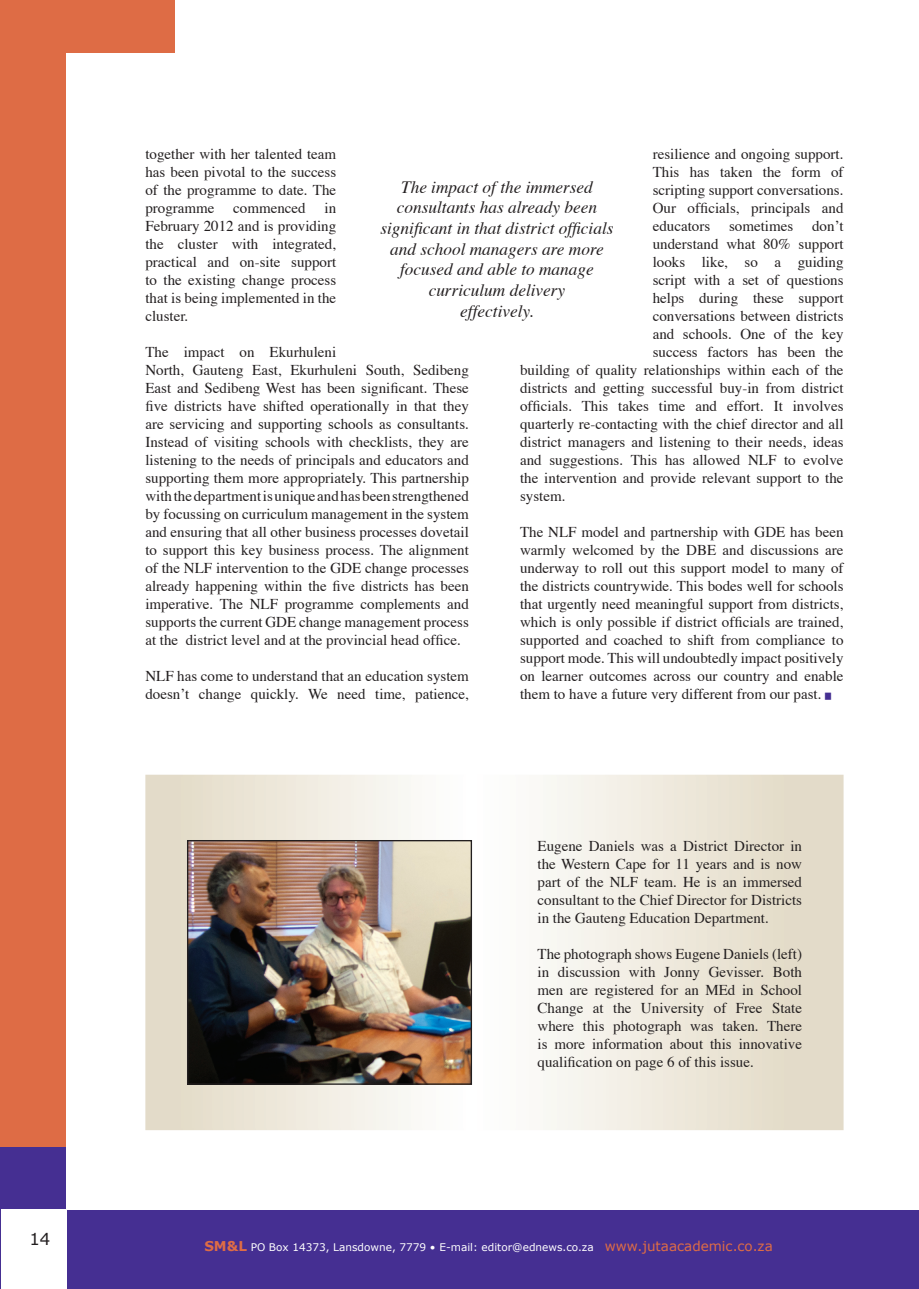
<style>
.page{position:relative;width:919px;height:1289px;background:#fff}
.page>*{position:absolute;margin:0;border:0;box-sizing:border-box;transform-origin:0 0}
.t1{font:italic 17.25px/20.7px "Times";color:#231f20;text-align:center}
.t2{font:16.5px "Verdana";color:#231f20}
.t3{font:15px/18px "Times";color:#231f20;text-align:justify}
.t4{font:10.5px "Verdana";color:#fff}
.t5{font:700 6px "Helvetica";color:#452f92}
.s1{font-weight:700;font-size:13.5px;color:#de6c45}
.s2{font-size:13.5px;color:#de6c45}
</style>
<div class="page">
<div style="left:0;top:0;width:174px;height:1288px;background:#de6c45"></div>
<div style="left:0;top:1147px;width:72px;height:141px;background:#452f92"></div>
<div style="left:0;top:1209px;width:918px;height:79px;background:#452f92"></div>
<div style="left:67px;top:53px;width:851px;height:1156px;background:#fff"></div>
<div style="left:1px;top:1209px;width:66px;height:79px;background:#fff"></div>
<svg style="left:148px;top:777px;width:692px;height:350px"></svg>
<div style="left:145px;top:774px;width:698px;height:356px;border:2px solid #fff"></div>
<img style="left:189px;top:842px;width:281px;height:240px">
<div style="left:187px;top:840px;width:285px;height:244px;border:1px solid #231f20"></div>
<p class="t2" style="left:29px;top:1227px;width:22px">14</p>
<p class="t3" style="left:145px;top:144px;width:192px">together with her talented team has been pivotal to the success of the programme to date. The programme commenced in February 2012 and is providing the cluster with integrated, practical and on-site support to the existing change process that is being implemented in the cluster.</p>
<p class="t3" style="left:145px;top:342px;width:325px;text-align:left">The impact on Ekurhuleni<br>North, Gauteng East, Ekurhuleni South, Sedibeng East and Sedibeng West has been significant. These five districts have shifted operationally in that they are servicing and supporting schools as consultants.<br>Instead of visiting schools with checklists, they are listening to the needs of principals and educators and supporting them more appropriately. This partnership with the department is unique and has been strengthened by focussing on curriculum management in the system and ensuring that all other business processes dovetail to support this key business process. The alignment of the NLF intervention to the GDE change processes already happening within the five districts has been imperative. The NLF programme complements and supports the current GDE change management process at the district level and at the provincial head office.</p>
<p class="t3" style="left:145px;top:666px;width:325px">NLF has come to understand that an education system doesn’t change quickly. We need time, patience,</p>
<p class="t3" style="left:652px;top:144px;width:192px">resilience and ongoing support.<br>This has taken the form of scripting support conversations.<br>Our officials, principals and educators</p>
<p class="t1" style="left:380px;top:175px;width:234px">The impact of the immersed consultants has already been significant in that district officials and school managers are more focused and able to manage curriculum delivery<br>effectively.</p>
<p class="t3" style="left:729px;top:216px;width:66px">sometimes</p>
<p class="t3" style="left:812px;top:216px;width:33px">don’t</p>
<p class="t3" style="left:652px;top:234px;width:192px">understand what 80% support</p>
<p class="t3" style="left:652px;top:252px;width:192px">looks like, so a guiding</p>
<p class="t3" style="left:652px;top:270px;width:192px">script with a set of questions</p>
<p class="t3" style="left:652px;top:288px;width:192px">helps during these support</p>
<p class="t3" style="left:652px;top:306px;width:192px">conversations between districts</p>
<p class="t3" style="left:652px;top:324px;width:192px">and schools. One of the key</p>
<p class="t3" style="left:652px;top:342px;width:192px">success factors has been the</p>
<p class="t3" style="left:520px;top:360px;width:325px">building of quality relationships within each of the</p>
<p class="t3" style="left:520px;top:378px;width:325px">districts and getting successful buy-in from district</p>
<p class="t3" style="left:520px;top:396px;width:325px">officials. This takes time and effort. It involves</p>
<p class="t3" style="left:520px;top:414px;width:325px">quarterly re-contacting with the chief director and all</p>
<p class="t3" style="left:520px;top:432px;width:325px">district managers and listening to their needs, ideas</p>
<p class="t3" style="left:520px;top:450px;width:325px">and suggestions. This has allowed NLF to evolve</p>
<p class="t3" style="left:520px;top:468px;width:325px">the intervention and provide relevant support to the</p>
<p class="t3" style="left:520px;top:486px;width:47px">system.</p>
<p class="t3" style="left:520px;top:522px;width:325px">The NLF model and partnership with GDE has been warmly welcomed by the DBE and discussions are underway to roll out this support model to many of the districts countrywide. This bodes well for schools that urgently need meaningful support from districts, which is only possible if district officials are trained, supported and coached to shift from compliance to support mode. This will undoubtedly impact positively on learner outcomes across our country and enable them to have a future very different from our past.</p>
<p class="t5" style="left:825px;top:690px;width:7px">█</p>
<p class="t3" style="left:537px;top:836px;width:266px">Eugene Daniels was a District Director in the Western Cape for 11 years and is now part of the NLF team. He is an immersed consultant to the Chief Director for Districts in the Gauteng Education Department.</p>
<p class="t3" style="left:537px;top:944px;width:266px">The photograph shows Eugene Daniels (left) in discussion with Jonny Gevisser. Both men are registered for an MEd in School Change at the University of Free State where this photograph was taken. There is more information about this innovative qualification on page 6 of this issue.</p>
<p class="t4" style="left:204px;top:1239px;width:570px"><span class="s1">SM&amp;L</span> PO Box 14373, Lansdowne, 7779 • E-mail: editor@ednews.co.za <span class="s2">www.jutaacademic.co.za</span></p>
</div>
